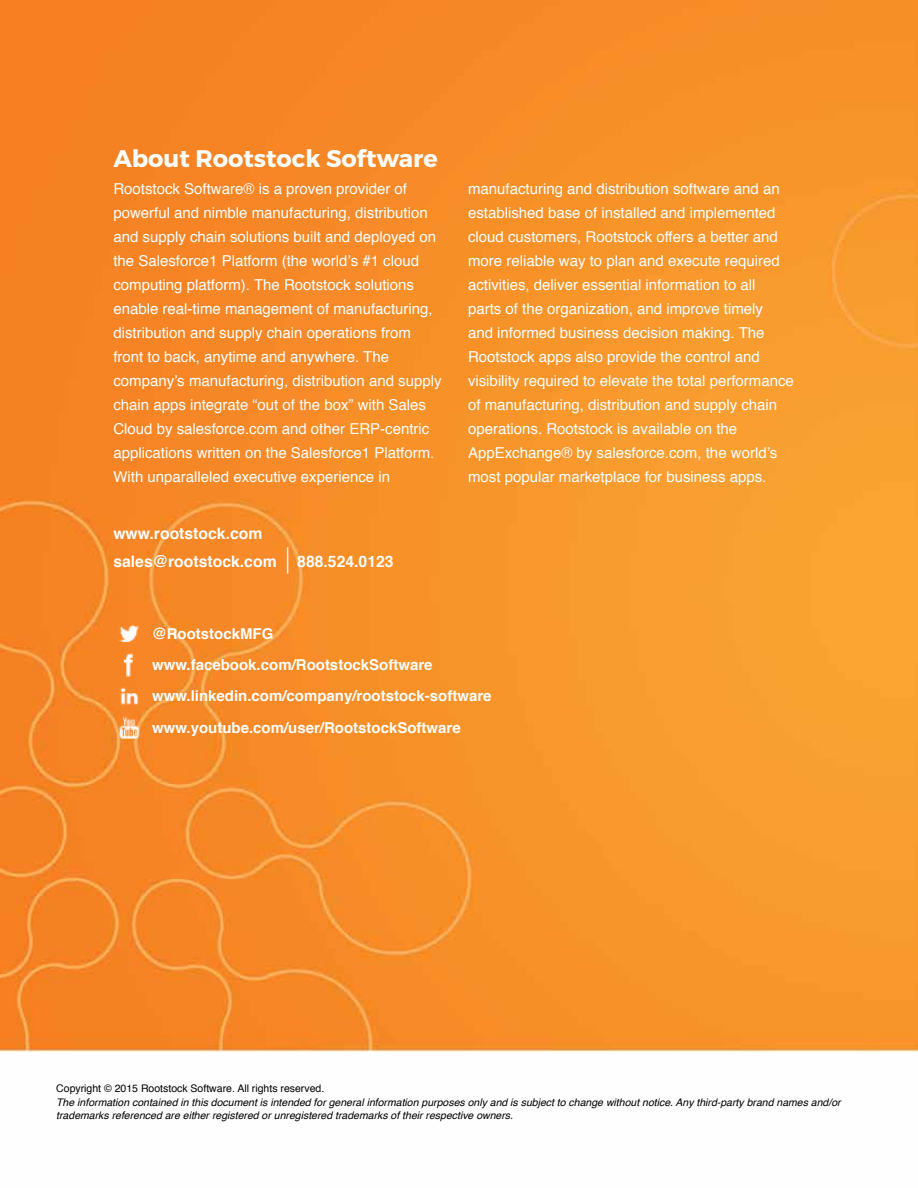
<style>
.page{position:relative;width:918px;height:1188px;background:#fff}
.page>*{position:absolute;margin:0;border:0;box-sizing:border-box;transform-origin:0 0}
.t1{font:700 24px "Montserrat";color:#fff}
.t2{font:700 15.75px/28.3px "Helvetica";color:#fff}
.t3{font:15px/24px "Helvetica";color:#fff}
.t4{font:700 15px/31.2px "Helvetica";color:#fff}
.t5{font:italic 10.5px/13.5px "Helvetica";color:#000}
.t6{font:10.5px "Helvetica";color:#000}
.s1{font-weight:300;font-size:26.4px}
</style>
<div class="page">
<img style="left:0;top:0;width:918px;height:1053px">
<img style="left:113px;top:618px;width:32px;height:125px">
<h1 class="t1" style="left:113px;top:143px;width:326px">About Rootstock Software</h1>
<p class="t3" style="left:113px;top:177px;width:330px">Rootstock Software® is a proven provider of powerful and nimble manufacturing, distribution and supply chain solutions built and deployed on the Salesforce1 Platform (the world’s #1 cloud computing platform). The Rootstock solutions enable real-time management of manufacturing, distribution and supply chain operations from front to back, anytime and anywhere. The company’s manufacturing, distribution and supply chain apps integrate “out of the box” with Sales Cloud by salesforce.com and other ERP-centric applications written on the Salesforce1 Platform.<br>With unparalleled executive experience in</p>
<p class="t3" style="left:468px;top:177px;width:327px">manufacturing and distribution software and an established base of installed and implemented cloud customers, Rootstock offers a better and more reliable way to plan and execute required activities, deliver essential information to all<br>parts of the organization, and improve timely<br>and informed business decision making. The Rootstock apps also provide the control and visibility required to elevate the total performance of manufacturing, distribution and supply chain operations. Rootstock is available on the AppExchange® by salesforce.com, the world’s most popular marketplace for business apps.</p>
<p class="t2" style="left:113px;top:519px;width:282px">www.rootstock.com sales@rootstock.com <span class="s1">|</span> 888.524.0123</p>
<p class="t4" style="left:152px;top:618px;width:341px">@RootstockMFG www.facebook.com/RootstockSoftware www.linkedin.com/company/rootstock-software www.youtube.com/user/RootstockSoftware</p>
<p class="t6" style="left:56px;top:1080px;width:270px">Copyright © 2015 Rootstock Software. All rights reserved.</p>
<p class="t5" style="left:56px;top:1095px;width:786px">The information contained in this document is intended for general information purposes only and is subject to change without notice. Any third-party brand names and/or trademarks referenced are either registered or unregistered trademarks of their respective owners.</p>
</div>
